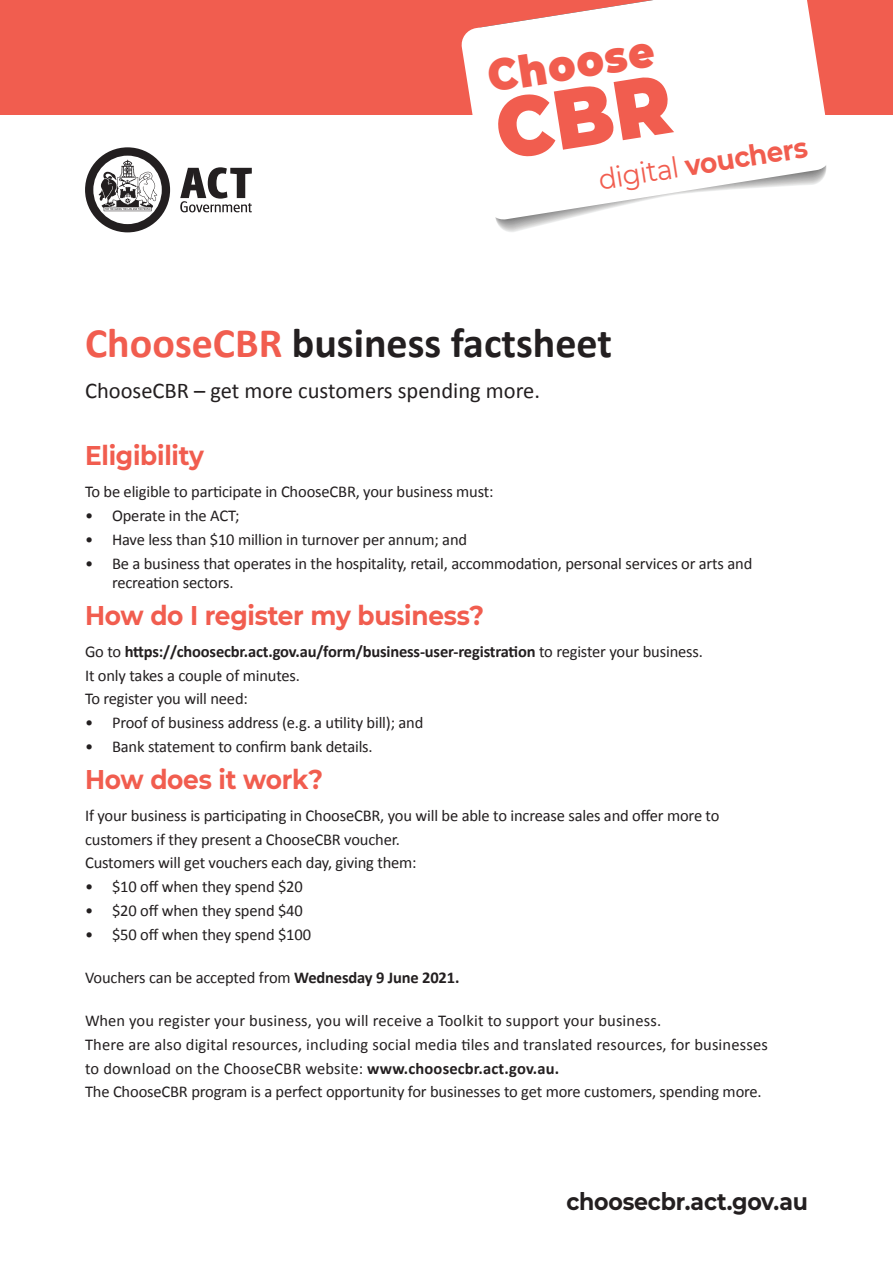
<style>
.page{position:relative;width:893px;height:1263px;background:#fff}
.page>*{position:absolute;margin:0;border:0;box-sizing:border-box;transform-origin:0 0}
.t1{font:900 43.65px "Montserrat";color:#f15d4f;scale:.92 1}
.t2{font:700 42px "Calibri";color:#231f20}
.t3{font:700 28.65px "Montserrat";color:#f15d4f;scale:.92 1}
.orange_head{font:700 27px "Montserrat";letter-spacing:-.01em;color:#f15d4f;scale:.92 1}
.t4{font:700 24px "Montserrat";letter-spacing:-.01em;color:#231f20;scale:.92 1}
.t5{font:22.5px "Calibri";color:#231f20}
.Bodycopy{font:16.5px/19.5px "Calibri";letter-spacing:-.01em;color:#231f20}
.Bodycopy-2{font:16.5px "Calibri";letter-spacing:.01em;color:#231f20}
.Bodycopy-3{font:700 16.5px "Calibri";letter-spacing:-.01em;color:#231f20}
.s1{font-weight:400}
.s2{color:#f15d4f}
.s3{font-weight:700}
</style>
<div class="page">
<div style="left:0;top:0;width:893px;height:115px;background:#f15d4f"></div>
<svg style="left:85px;top:147px;width:85px;height:85px"></svg>
<svg style="left:180px;top:167px;width:72px;height:45px"></svg>
<svg style="left:461px;top:0;width:366px;height:221px;fill:#fff"></svg>
<svg style="left:494px;top:74px;width:180px;height:86px"></svg>
<p class="t1" style="left:483px;top:45px;width:184px;rotate:-9deg">Choose</p>
<p class="t3" style="left:595px;top:159px;width:231px;rotate:-9deg"><span class="s1">digital</span> vouchers</p>
<p class="t2" style="left:85px;top:316px;width:528px"><span class="s2">ChooseCBR</span> business factsheet</p>
<p class="t5" style="left:85px;top:377px;width:457px">ChooseCBR – get more customers spending more.</p>
<p class="orange_head" style="left:85px;top:436px;width:131px">Eligibility</p>
<p class="Bodycopy" style="left:85px;top:482px;width:410px">To be eligible to participate in ChooseCBR, your business must:</p>
<p class="Bodycopy" style="left:85px;top:506px;width:156px">• Operate in the ACT;</p>
<p class="Bodycopy" style="left:85px;top:530px;width:384px">• Have less than $10 million in turnover per annum; and</p>
<p class="Bodycopy" style="left:112px;top:553px;width:642px;text-indent:-27px">• Be a business that operates in the hospitality, retail, accommodation, personal services or arts and recreation sectors.</p>
<p class="orange_head" style="left:85px;top:596px;width:435px">How do I register my business?</p>
<p class="Bodycopy-3" style="left:85px;top:641px;width:619px"><span class="s1">Go to</span> https://choosecbr.act.gov.au/form/business-user-registration <span class="s1">to register your business.</span></p>
<p class="Bodycopy" style="left:85px;top:665px;width:217px">It only takes a couple of minutes.</p>
<p class="Bodycopy" style="left:85px;top:689px;width:164px">To register you will need:</p>
<p class="Bodycopy" style="left:85px;top:713px;width:340px">• Proof of business address (e.g. a utility bill); and</p>
<p class="Bodycopy" style="left:85px;top:737px;width:289px">• Bank statement to confirm bank details.</p>
<p class="orange_head" style="left:85px;top:760px;width:260px">How does it work?</p>
<p class="Bodycopy" style="left:85px;top:806px;width:636px">If your business is participating in ChooseCBR, you will be able to increase sales and offer more to</p>
<p class="Bodycopy" style="left:85px;top:829px;width:316px">customers if they present a ChooseCBR voucher.</p>
<p class="Bodycopy" style="left:85px;top:853px;width:333px">Customers will get vouchers each day, giving them:</p>
<p class="Bodycopy" style="left:85px;top:877px;width:219px">• $10 off when they spend $20</p>
<p class="Bodycopy" style="left:85px;top:901px;width:219px">• $20 off when they spend $40</p>
<p class="Bodycopy" style="left:85px;top:924px;width:227px">• $50 off when they spend $100</p>
<p class="Bodycopy" style="left:85px;top:968px;width:376px">Vouchers can be accepted from <span class="s3">Wednesday 9 June 2021.</span></p>
<p class="Bodycopy-2" style="left:85px;top:1010px;width:578px">When you register your business, you will receive a Toolkit to support your business.</p>
<p class="Bodycopy-2" style="left:85px;top:1034px;width:684px">There are also digital resources, including social media tiles and translated resources, for businesses</p>
<p class="Bodycopy-2" style="left:85px;top:1058px;width:476px">to download on the ChooseCBR website: <span class="s3">www.choosecbr.act.gov.au.</span></p>
<p class="Bodycopy" style="left:85px;top:1082px;width:678px">The ChooseCBR program is a perfect opportunity for businesses to get more customers, spending more.</p>
<p class="t4" style="left:566px;top:1184px;width:264px">choosecbr.act.gov.au</p>
</div>
